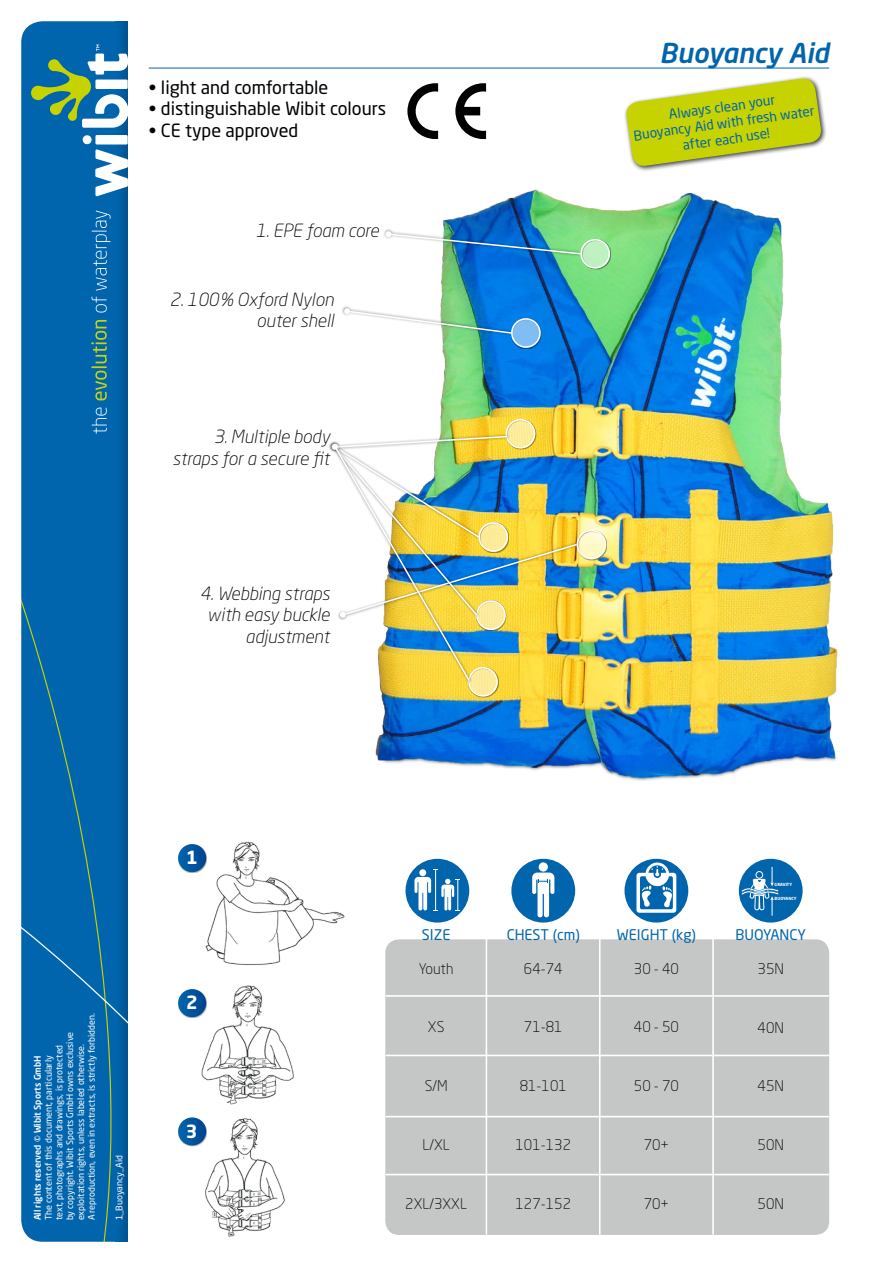
<style>
.page{position:relative;width:893px;height:1263px;background:#fff}
.page>*{position:absolute;margin:0;border:0;box-sizing:border-box;transform-origin:0 0}
.t1{font:italic 500 27px "Neo Sans Std";color:#0065ad}
.t2{font:italic 300 18px/21.6px "Neo Sans Std";color:#000;text-align:right}
.t3{font:18px "Neo Sans Std";color:#000}
.t4{font:700 18px "Neo Sans Std";color:#fff}
.t5{font:300 14.55px "Neo Sans Std";color:#000}
.t6{font:14.55px "Neo Sans Std";color:#0065ad}
.t7{font:13.5px/16.2px "Neo Sans Std";color:#0065ad;text-align:center}
.t8{font:9px/10.8px "Neo Sans Std";color:#fff}
.t9{font:500 9px "Neo Sans Std";color:#fff}
.t10{font:700 4.2px "Neo Sans Std";color:#fff}
</style>
<div class="page">
<div style="left:21px;top:21px;width:94px;height:1221px;background:#0065ad"></div>
<svg style="left:115px;top:21px;width:13px;height:1221px;background:#005c9f"></svg>
<hr style="left:149px;top:68px;width:680px;height:1px;background:#0065ad">
<div style="left:21px;top:510px;width:92px;height:732px;background:#0065ad"></div>
<svg style="left:21px;top:850px;width:107px;height:366px;background:#0365a9"></svg>
<svg style="left:82px;top:135px;width:46px;height:61px"></svg>
<svg style="left:30px;top:45px;width:98px;height:83px"></svg>
<svg style="left:92px;top:407px;width:15px;height:27px"></svg>
<svg style="left:91px;top:320px;width:16px;height:80px"></svg>
<svg style="left:92px;top:297px;width:15px;height:15px"></svg>
<svg style="left:92px;top:211px;width:19px;height:80px;background:#2279b8"></svg>
<div style="left:385px;top:939px;width:444px;height:296px;background:#c5c6c6;border-radius:14px"></div>
<svg style="left:407px;top:83px;width:31px;height:56px"></svg>
<svg style="left:455px;top:83px;width:31px;height:56px"></svg>
<hr style="left:386px;top:1174px;width:442px;height:1px;background:#fff">
<hr style="left:386px;top:1116px;width:442px;height:1px;background:#fff">
<hr style="left:386px;top:1055px;width:442px;height:1px;background:#fff">
<hr style="left:386px;top:995px;width:442px;height:2px;background:#fff">
<hr style="left:486px;top:938px;width:1px;height:296px;background:#fff">
<hr style="left:599px;top:938px;width:2px;height:296px;background:#fff">
<hr style="left:712px;top:938px;width:2px;height:296px;background:#fff">
<div style="left:623px;top:75px;width:204px;height:97px;background:#000;opacity:.75"></div>
<svg style="left:625px;top:77px;width:198px;height:90px"></svg>
<img style="left:375px;top:189px;width:463px;height:592px">
<img style="left:189px;top:985px;width:105px;height:252px">
<img style="left:205px;top:841px;width:140px;height:124px">
<div style="left:405px;top:859px;width:64px;height:63px;background:#0065ad;border-radius:50%"></div>
<div style="left:419px;top:869px;width:7px;height:7px;background:#fff;border-radius:50%"></div>
<hr style="left:435px;top:870px;width:1px;height:40px;background:#fff">
<svg style="left:414px;top:877px;width:46px;height:34px"></svg>
<div style="left:511px;top:859px;width:64px;height:63px;background:#0065ad;border-radius:50%"></div>
<div style="left:539px;top:862px;width:9px;height:9px;background:#fff;border-radius:50%"></div>
<svg style="left:532px;top:872px;width:22px;height:45px"></svg>
<div style="left:624px;top:859px;width:64px;height:63px;background:#0065ad;border-radius:50%"></div>
<svg style="left:636px;top:862px;width:40px;height:51px"></svg>
<div style="left:739px;top:859px;width:64px;height:63px;background:#0065ad;border-radius:50%"></div>
<svg style="left:741px;top:867px;width:38px;height:55px"></svg>
<div style="left:383px;top:228px;width:201px;height:29px;background:#000;opacity:.5"></div>
<img style="left:385px;top:231px;width:197px;height:24px">
<div style="left:341px;top:305px;width:173px;height:32px;background:#000;opacity:.5"></div>
<svg style="left:344px;top:308px;width:169px;height:27px"></svg>
<div style="left:581px;top:239px;width:30px;height:30px;background:#000;opacity:.3"></div>
<div style="left:580px;top:239px;width:30px;height:30px;border:2px solid #fff;border-radius:50%"></div>
<div style="left:178px;top:844px;width:29px;height:29px;background:#000;opacity:.3"></div>
<div style="left:178px;top:844px;width:28px;height:28px;background:linear-gradient(to right,#076aaf,#004490);border-radius:14px"></div>
<div style="left:178px;top:1118px;width:29px;height:28px;background:#000;opacity:.3"></div>
<div style="left:178px;top:1117px;width:28px;height:28px;background:linear-gradient(to right,#0c6db1,#004390);border-radius:14px"></div>
<div style="left:178px;top:989px;width:29px;height:29px;background:#000;opacity:.3"></div>
<div style="left:178px;top:989px;width:28px;height:28px;background:linear-gradient(to right,#076aaf,#004490);border-radius:14px"></div>
<div style="left:511px;top:318px;width:31px;height:31px;background:#000;opacity:.3"></div>
<div style="left:511px;top:318px;width:30px;height:30px;border:2px solid #fff;border-radius:50%"></div>
<div style="left:506px;top:419px;width:30px;height:30px;background:#000;opacity:.3"></div>
<div style="left:506px;top:419px;width:29px;height:29px;border:2px solid #fff;border-radius:50%"></div>
<div style="left:468px;top:667px;width:31px;height:30px;background:#000;opacity:.3"></div>
<div style="left:468px;top:667px;width:30px;height:29px;border:2px solid #fff;border-radius:50%"></div>
<div style="left:577px;top:530px;width:30px;height:30px;background:#000;opacity:.3"></div>
<div style="left:577px;top:530px;width:29px;height:29px;border:2px solid #fff;border-radius:50%"></div>
<div style="left:330px;top:433px;width:180px;height:20px;background:#000;opacity:.5"></div>
<div style="left:329px;top:441px;width:143px;height:243px;background:#000;opacity:.5"></div>
<img style="left:331px;top:435px;width:247px;height:247px">
<h2 class="t3" style="left:149px;top:76px;width:181px">• light and comfortable</h2>
<h2 class="t3" style="left:149px;top:97px;width:239px">• distinguishable Wibit colours</h2>
<h2 class="t3" style="left:149px;top:119px;width:151px">• CE type approved</h2>
<h2 class="t2" style="left:256px;top:219px;width:125px">1. EPE foam core</h2>
<h2 class="t2" style="left:170px;top:288px;width:165px">2. 100% Oxford Nylon outer shell</h2>
<h2 class="t2" style="left:172px;top:426px;width:159px">3. Multiple body straps for a secure fit</h2>
<h2 class="t2" style="left:200px;top:582px;width:131px">4. Webbing straps with easy buckle adjustment</h2>
<h1 class="t1" style="left:660px;top:36px;width:171px">Buoyancy Aid</h1>
<h3 class="t7" style="left:630px;top:111px;width:184px;rotate:-8deg">Always clean your<br>Buoyancy Aid with fresh water after each use!</h3>
<p class="t8" style="left:43px;top:1220px;width:209px;rotate:-90deg">The content of this document, particularly<br>text, photographs and drawings, is protected<br>by copyright. Wibit Sports GmbH owns exclusive exploitation rights, unless labeled otherwise.<br>A reproduction, even in extracts, is strictly forbidden.</p>
<p class="t9" style="left:32px;top:1220px;width:166px;rotate:-90deg">All rights reserved © Wibit Sports GmbH</p>
<p class="t8" style="left:114px;top:1220px;width:67px;rotate:-90deg">1_Buoyancy_Aid</p>
<h2 class="t4" style="left:186px;top:846px;width:13px">1</h2>
<h2 class="t4" style="left:186px;top:991px;width:13px">2</h2>
<h2 class="t4" style="left:186px;top:1119px;width:13px">3</h2>
<p class="t10" style="left:775px;top:882px;width:19px">GRAVITY</p>
<p class="t10" style="left:775px;top:895px;width:23px">BUOYANCY</p>
<h3 class="t6" style="left:422px;top:926px;width:30px">SIZE</h3>
<h3 class="t5" style="left:419px;top:960px;width:36px">Youth</h3>
<h3 class="t6" style="left:507px;top:926px;width:75px">CHEST (cm)</h3>
<h3 class="t5" style="left:524px;top:960px;width:40px">64-74</h3>
<h3 class="t6" style="left:617px;top:926px;width:81px">WEIGHT (kg)</h3>
<h3 class="t5" style="left:634px;top:960px;width:46px">30 - 40</h3>
<h3 class="t6" style="left:735px;top:926px;width:72px">BUOYANCY</h3>
<h3 class="t5" style="left:758px;top:960px;width:28px">35N</h3>
<h3 class="t5" style="left:428px;top:1018px;width:18px">XS</h3>
<h3 class="t5" style="left:524px;top:1018px;width:40px">71-81</h3>
<h3 class="t5" style="left:634px;top:1018px;width:46px">40 - 50</h3>
<h3 class="t5" style="left:758px;top:1018px;width:28px">40N</h3>
<h3 class="t5" style="left:425px;top:1077px;width:24px">S/M</h3>
<h3 class="t5" style="left:520px;top:1077px;width:49px">81-101</h3>
<h3 class="t5" style="left:634px;top:1077px;width:46px">50 - 70</h3>
<h3 class="t5" style="left:758px;top:1077px;width:28px">45N</h3>
<h3 class="t5" style="left:422px;top:1136px;width:29px">L/XL</h3>
<h3 class="t5" style="left:515px;top:1136px;width:57px">101-132</h3>
<h3 class="t5" style="left:644px;top:1136px;width:27px">70+</h3>
<h3 class="t5" style="left:758px;top:1136px;width:28px">50N</h3>
<h3 class="t5" style="left:405px;top:1195px;width:63px">2XL/3XXL</h3>
<h3 class="t5" style="left:515px;top:1195px;width:57px">127-152</h3>
<h3 class="t5" style="left:644px;top:1195px;width:27px">70+</h3>
<h3 class="t5" style="left:758px;top:1195px;width:28px">50N</h3>
</div>
